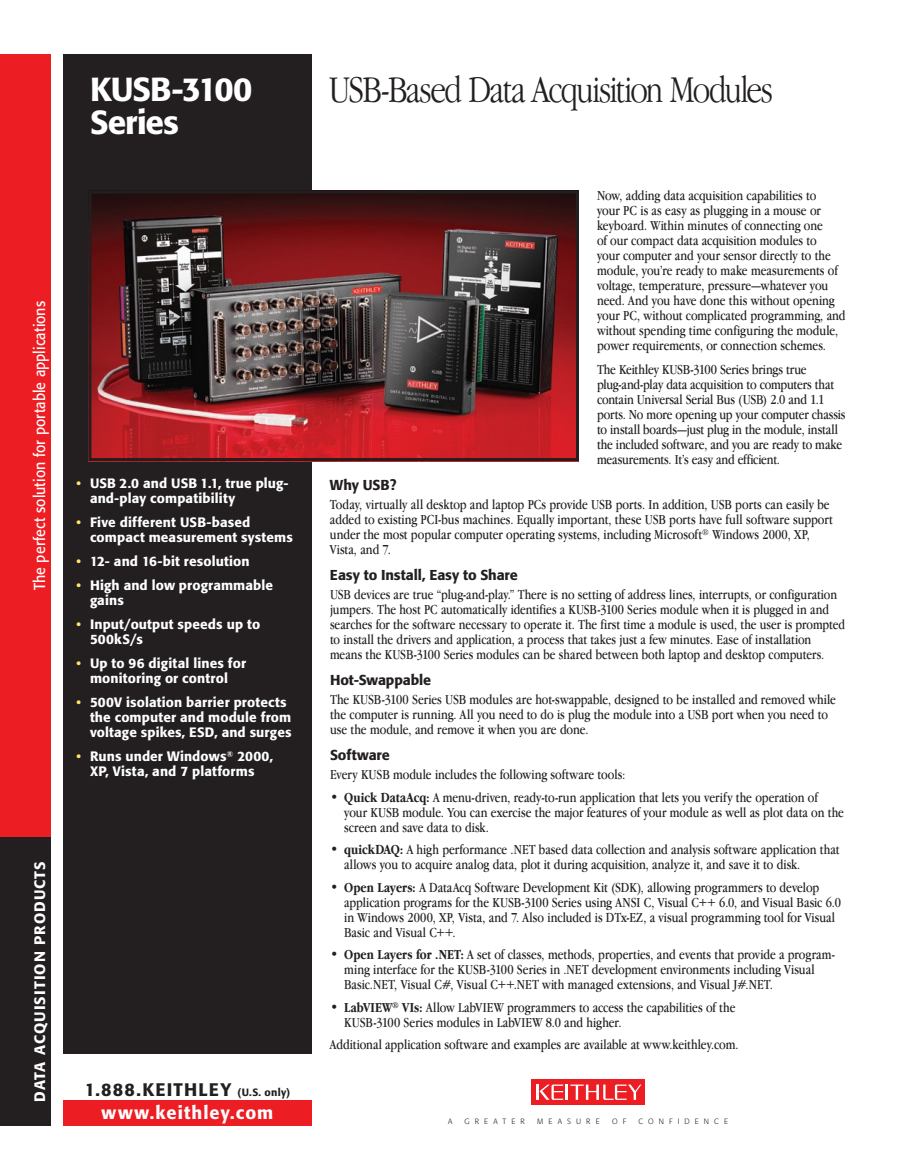
<style>
.page{position:relative;width:918px;height:1175px;background:#fff}
.page>*{position:absolute;margin:0;border:0;box-sizing:border-box;transform-origin:0 0}
.t1{font:300 condensed 39px "Garamond IT Cby BT";letter-spacing:-.04em;color:#231f20}
.t2{font:500 33px/33px "Formata";letter-spacing:-.025em;color:#fff}
.t3{font:500 18px "Formata";letter-spacing:.065em;color:#231f20}
.t4{font:500 18px "Formata";letter-spacing:.06em;color:#fff}
.t5{font:15.75px "Formata";color:#fff;scale:.9 1}
.t6{font:500 15px "Formata";letter-spacing:.07em;color:#fff}
.t7{font:condensed 14.25px/15px "Garamond IT Cby BT";color:#231f20}
.t8{font:500 14.25px "Formata";letter-spacing:-.005em;color:#231f20}
.t9{font:500 13.5px/15px "Formata";letter-spacing:.01em;color:#fff}
.t10{font:300 7.65px "Formata";letter-spacing:.67em;color:#231f20}
.s1{color:#ffe76e}
.s2{font-size:10.5px}
.s3{font-weight:700}
</style>
<div class="page">
<div style="left:63px;top:1100px;width:249px;height:25px;background:#ed1d24"></div>
<div style="left:0;top:54px;width:51px;height:783px;background:#ed1d24"></div>
<div style="left:63px;top:54px;width:249px;height:999px;background:#231f20"></div>
<div style="left:0;top:837px;width:51px;height:288px;background:#231f20"></div>
<div style="left:532px;top:1079px;width:113px;height:25px;background:#ed1d24"></div>
<svg style="left:537px;top:1084px;width:104px;height:15px"></svg>
<img style="left:92px;top:194px;width:483px;height:263px">
<div style="left:88px;top:190px;width:491px;height:271px;border:3px solid #231f20"></div>
<p class="t5" style="left:30px;top:590px;width:323px;rotate:-90deg">The perfect solution for portable applications</p>
<p class="t6" style="left:30px;top:1101px;width:242px;rotate:-90deg">DATA ACQUISITION PRODUCTS</p>
<h2 class="t2" style="left:90px;top:73px;width:164px">KUSB-3100<br>Series</h2>
<h1 class="t1" style="left:329px;top:68px;width:446px">USB-Based Data Acquisition Modules</h1>
<p class="t9" style="left:90px;top:476px;width:200px;text-indent:-14px"><span class="s1">•</span> USB 2.0 and USB 1.1, true plug&shy;and-play compatibility</p>
<p class="t9" style="left:90px;top:515px;width:204px;text-indent:-14px"><span class="s1">•</span> Five different USB-based compact measurement systems</p>
<p class="t9" style="left:76px;top:554px;width:175px"><span class="s1">•</span> 12- and 16-bit resolution</p>
<p class="t9" style="left:90px;top:578px;width:184px;text-indent:-14px"><span class="s1">•</span> High and low programmable gains</p>
<p class="t9" style="left:90px;top:617px;width:172px;text-indent:-14px"><span class="s1">•</span> Input/output speeds up to<br>500kS/s</p>
<p class="t9" style="left:76px;top:656px;width:171px;text-align:center"><span class="s1">•</span> Up to 96 digital lines for monitoring or control</p>
<p class="t9" style="left:90px;top:695px;width:203px;text-indent:-14px"><span class="s1">•</span> 500V isolation barrier protects the computer and module from voltage spikes, ESD, and surges</p>
<p class="t9" style="left:76px;top:749px;width:198px;text-align:center"><span class="s1">•</span> Runs under Windows<sup>®</sup> 2000,<br>XP, Vista, and 7 platforms</p>
<p class="t3" style="left:85px;top:1078px;width:207px">1.888.KEITHLEY <span class="s2">(U.S. only)</span></p>
<p class="t4" style="left:102px;top:1101px;width:173px">www.keithley.com</p>
<p class="t7" style="left:597px;top:188px;width:250px">Now, adding data acquisition capabilities to<br>your PC is as easy as plugging in a mouse or keyboard. Within minutes of connecting one<br>of our compact data acquisition modules to<br>your computer and your sensor directly to the module, you’re ready to make measurements of voltage, temperature, pressure—whatever you need. And you have done this without opening your PC, without complicated programming, and without spending time configuring the module, power requirements, or connection schemes.</p>
<p class="t7" style="left:597px;top:362px;width:250px">The Keithley KUSB-3100 Series brings true plug-and-play data acquisition to computers that contain Universal Serial Bus (USB) 2.0 and 1.1 ports. No more opening up your computer chassis to install boards—just plug in the module, install the included software, and you are ready to make measurements. It’s easy and efficient.</p>
<p class="t8" style="left:330px;top:476px;width:68px">Why USB?</p>
<p class="t7" style="left:330px;top:497px;width:504px">Today, virtually all desktop and laptop PCs provide USB ports. In addition, USB ports can easily be added to existing PCI-bus machines. Equally important, these USB ports have full software support under the most popular computer operating systems, including Microsoft<sup>®</sup> Windows 2000, XP, Vista, and 7.</p>
<p class="t8" style="left:330px;top:565px;width:189px">Easy to Install, Easy to Share</p>
<p class="t7" style="left:330px;top:587px;width:517px">USB devices are true “plug-and-play.” There is no setting of address lines, interrupts, or configuration jumpers. The host PC automatically identifies a KUSB-3100 Series module when it is plugged in and searches for the software necessary to operate it. The first time a module is used, the user is prompted to install the drivers and application, a process that takes just a few minutes. Ease of installation means the KUSB-3100 Series modules can be shared between both laptop and desktop computers.</p>
<p class="t8" style="left:330px;top:670px;width:103px">Hot-Swappable</p>
<p class="t7" style="left:330px;top:692px;width:508px">The KUSB-3100 Series USB modules are hot-swappable, designed to be installed and removed while the computer is running. All you need to do is plug the module into a USB port when you need to use the module, and remove it when you are done.</p>
<p class="t8" style="left:330px;top:745px;width:61px">Software</p>
<p class="t7" style="left:330px;top:767px;width:297px">Every KUSB module includes the following software tools:</p>
<p class="t7" style="left:344px;top:789px;width:501px;text-indent:-14px">• <span class="s3">Quick DataAcq:</span> A menu-driven, ready-to-run application that lets you verify the operation of your KUSB module. You can exercise the major features of your module as well as plot data on the screen and save data to disk.</p>
<p class="t7" style="left:344px;top:842px;width:497px;text-indent:-14px"><span class="s3">• quickDAQ:</span> A high performance .NET based data collection and analysis software application that allows you to acquire analog data, plot it during acquisition, analyze it, and save it to disk.</p>
<p class="t7" style="left:344px;top:879px;width:498px;text-indent:-14px"><span class="s3">• Open Layers:</span> A DataAcq Software Development Kit (SDK), allowing programmers to develop application programs for the KUSB-3100 Series using ANSI C, Visual C++ 6.0, and Visual Basic 6.0 in Windows 2000, XP, Vista, and 7. Also included is DTx-EZ, a visual programming tool for Visual Basic and Visual C++.</p>
<p class="t7" style="left:344px;top:947px;width:492px;text-indent:-14px"><span class="s3">• Open Layers for .NET:</span> A set of classes, methods, properties, and events that provide a program&shy;ming interface for the KUSB-3100 Series in .NET development environments including Visual<br>Basic.NET, Visual C#, Visual C++.NET with managed extensions, and Visual J#.NET.</p>
<p class="t7" style="left:344px;top:999px;width:393px;text-indent:-14px"><span class="s3">• LabVIEW</span><sup>®</sup> <span class="s3">VIs:</span> Allow LabVIEW programmers to access the capabilities of the<br>KUSB-3100 Series modules in LabVIEW 8.0 and higher.</p>
<p class="t7" style="left:330px;top:1037px;width:410px">Additional application software and examples are available at www.keithley.com.</p>
<p class="t10" style="left:448px;top:1117px;width:6px">A</p>
<p class="t10" style="left:465px;top:1117px;width:62px">GREATER</p>
<p class="t10" style="left:537px;top:1117px;width:64px">MEASURE</p>
<p class="t10" style="left:612px;top:1117px;width:16px">O F</p>
<p class="t10" style="left:638px;top:1117px;width:91px">CONFIDENCE</p>
</div>
